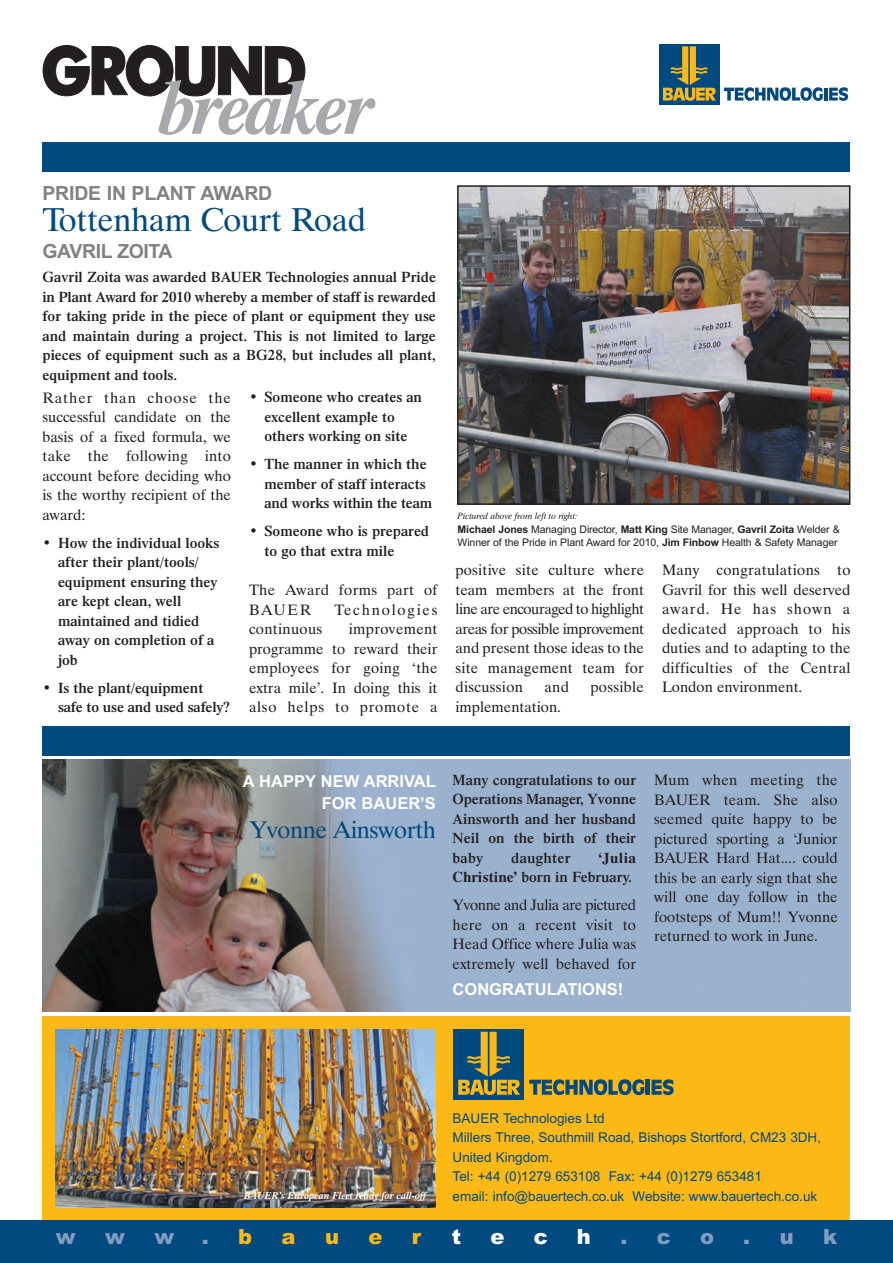
<style>
.page{position:relative;width:893px;height:1263px;background:#fff}
.page>*{position:absolute;margin:0;border:0;box-sizing:border-box;transform-origin:0 0}
.t1{font:33px "Dutch 801 BT";letter-spacing:-.01em;color:#004a7f}
.t2{font:24px "Dutch 801 BT";letter-spacing:-.02em;color:#004a7f}
.t3{font:900 21px "Arial";color:#819ec2}
.t4{font:900 21px "Arial";color:#fcb814}
.t5{font:900 21px "Arial";color:#fff}
.t6{font:700 19.5px "Arial";letter-spacing:-.015em;color:#808285}
.t7{font:700 16.5px/22.5px "Arial";color:#fff;text-align:right}
.t8{font:15px/19.5px "Dutch 801 BT";color:#231f20;text-align:justify}
.t9{font:600 15px/19.5px "Dutch 801 BT";color:#231f20}
.t10{font:15px/19.5px "Dutch 801 BT";letter-spacing:.02em;color:#231f20}
.t11{font:700 15px/19.5px "Dutch 801 BT";letter-spacing:.02em;color:#231f20;text-align:right}
.t12{font:15px "Dutch 801 BT";letter-spacing:.12em;color:#231f20}
.t13{font:600 15px "Dutch 801 BT";letter-spacing:.02em;color:#231f20}
.t14{font:13.5px/19.5px "Arial";color:#004a7f}
.t15{font:10.5px/13.5px "Arial";letter-spacing:-.01em;color:#231f20}
.t16{font:italic 700 10.5px "Dutch 801 BT";color:#fff}
.t17{font:italic 9px "Dutch 801 BT";color:#231f20}
.s1{font-weight:700}
.s2{font-weight:600}
</style>
<div class="page">
<img style="left:43px;top:759px;width:807px;height:252px">
<div style="left:43px;top:1016px;width:807px;height:247px;background:#fcb814"></div>
<div style="left:659px;top:44px;width:60px;height:61px;background:#004a7f"></div>
<svg style="left:663px;top:46px;width:53px;height:55px"></svg>
<svg style="left:724px;top:87px;width:99px;height:14px"></svg>
<hr style="left:824px;top:88px;width:4px;height:13px;background:#004a7f">
<svg style="left:829px;top:87px;width:19px;height:14px"></svg>
<div style="left:0;top:1220px;width:893px;height:43px;background:#004a7f"></div>
<svg style="left:43px;top:45px;width:332px;height:90px"></svg>
<div style="left:43px;top:142px;width:807px;height:30px;background:#004a7f"></div>
<div style="left:43px;top:726px;width:807px;height:30px;background:#004a7f"></div>
<div style="left:453px;top:1029px;width:71px;height:71px;background:#004a7f"></div>
<svg style="left:458px;top:1032px;width:62px;height:63px"></svg>
<svg style="left:529px;top:1079px;width:115px;height:16px"></svg>
<hr style="left:646px;top:1080px;width:4px;height:15px;background:#004a7f">
<svg style="left:652px;top:1079px;width:22px;height:16px"></svg>
<img style="left:55px;top:1029px;width:381px;height:179px">
<img style="left:460px;top:188px;width:387px;height:314px">
<div style="left:457px;top:185px;width:393px;height:320px;border:2px solid #231f20"></div>
<h3 class="t6" style="left:43px;top:181px;width:231px">PRIDE IN PLANT AWARD</h3>
<h1 class="t1" style="left:43px;top:208px;width:325px">Tottenham Court Road</h1>
<h3 class="t6" style="left:43px;top:240px;width:132px">GAVRIL ZOITA</h3>
<p class="t9" style="left:43px;top:269px;width:395px;text-align:justify">Gavril Zoita was awarded BAUER Technologies annual Pride in Plant Award for 2010 whereby a member of staff is rewarded for taking pride in the piece of plant or equipment they use and maintain during a project. This is not limited to large pieces of equipment such as a BG28, but includes all plant, equipment and tools.</p>
<p class="t8" style="left:43px;top:389px;width:190px">Rather than choose the successful candidate on the basis of a fixed formula, we take the following into account before deciding who is the worthy recipient of the award:</p>
<p class="t9" style="left:58px;top:535px;width:163px;text-indent:-16px">• How the individual looks after their plant/tools/ equipment ensuring they are kept clean, well maintained and tidied away on completion of a job</p>
<p class="t9" style="left:58px;top:680px;width:174px;text-indent:-16px">• Is the plant/equipment safe to use and used safely?</p>
<p class="t9" style="left:265px;top:389px;width:159px;text-indent:-16px">• Someone who creates an excellent example to others working on site</p>
<p class="t9" style="left:265px;top:456px;width:169px;text-indent:-16px">• The manner in which the member of staff interacts and works within the team</p>
<p class="t9" style="left:265px;top:523px;width:166px;text-indent:-16px">• Someone who is prepared to go that extra mile</p>
<p class="t10" style="left:249px;top:582px;width:190px">The Award forms part of<br>BAUER</p>
<p class="t12" style="left:335px;top:604px;width:104px">Technologies</p>
<p class="t8" style="left:249px;top:621px;width:190px;text-indent:100px">improvement programme to reward their employees for going ‘the extra mile’. In doing this it also helps to promote a</p>
<p class="t10" style="left:249px;top:621px;width:75px">continuous</p>
<p class="t17" style="left:458px;top:512px;width:122px">Pictured above from left to right:</p>
<p class="t15" style="left:458px;top:522px;width:384px"><span class="s1">Michael Jones</span> Managing Director, <span class="s1">Matt King</span> Site Manager, <span class="s1">Gavril Zoita</span> Welder &amp;<br>Winner of the Pride in Plant Award for 2010, <span class="s1">Jim Finbow</span> Health &amp; Safety Manager</p>
<p class="t8" style="left:455px;top:562px;width:190px">positive site culture where team members at the front line are encouraged to highlight areas for possible improvement and present those ideas to the site management team for discussion</p>
<p class="t8" style="left:545px;top:679px;width:26px">and</p>
<p class="t10" style="left:590px;top:679px;width:55px">possible</p>
<p class="t8" style="left:455px;top:698px;width:107px">implementation.</p>
<p class="t8" style="left:662px;top:562px;width:190px">Many congratulations to Gavril for this well deserved award. He has shown a dedicated approach to his duties and to adapting to the difficulties of the Central London environment.</p>
<p class="t7" style="left:243px;top:770px;width:194px">A HAPPY NEW ARRIVAL<br>FOR BAUER’S</p>
<h2 class="t2" style="left:249px;top:821px;width:188px">Yvonne Ainsworth</h2>
<p class="t9" style="left:453px;top:771px;width:185px;text-align:justify">Many congratulations to our Operations Manager, Yvonne Ainsworth and her husband Neil on the birth of their baby</p>
<p class="t11" style="left:453px;top:849px;width:185px">‘Julia<br>Christine’ <span class="s2">born in February.</span></p>
<p class="t8" style="left:453px;top:897px;width:185px">Yvonne and Julia are pictured here on a recent visit to Head Office where Julia was extremely well behaved for</p>
<p class="t13" style="left:511px;top:852px;width:61px">daughter</p>
<p class="t7" style="left:453px;top:978px;width:172px">CONGRATULATIONS!</p>
<p class="t8" style="left:654px;top:772px;width:185px">Mum when meeting the BAUER team. She also seemed quite happy to be pictured sporting a ‘Junior BAUER Hard Hat.... could this be an early sign that she will one day follow in the footsteps of Mum!! Yvonne returned to work in June.</p>
<p class="t14" style="left:453px;top:1108px;width:370px">BAUER Technologies Ltd<br>Millers Three, Southmill Road, Bishops Stortford, CM23 3DH, United Kingdom.<br>Tel: +44 (0)1279 653108 Fax: +44 (0)1279 653481</p>
<p class="t16" style="left:244px;top:1192px;width:184px">BAUER’s European Fleet ready for call-off</p>
<p class="t14" style="left:453px;top:1186px;width:366px">email: info@bauertech.co.uk Website: www.bauertech.co.uk</p>
<h3 class="t3" style="left:56px;top:1224px;width:21px">w</h3>
<h3 class="t3" style="left:105px;top:1224px;width:21px">w</h3>
<h3 class="t3" style="left:154px;top:1224px;width:21px">w</h3>
<h3 class="t3" style="left:202px;top:1224px;width:8px">.</h3>
<h3 class="t4" style="left:238px;top:1224px;width:16px">b</h3>
<h3 class="t4" style="left:282px;top:1224px;width:16px">a</h3>
<h3 class="t4" style="left:325px;top:1224px;width:16px">u</h3>
<h3 class="t4" style="left:368px;top:1224px;width:16px">e</h3>
<h3 class="t4" style="left:412px;top:1224px;width:11px">r</h3>
<h3 class="t5" style="left:452px;top:1224px;width:11px">t</h3>
<h3 class="t5" style="left:490px;top:1224px;width:16px">e</h3>
<h3 class="t5" style="left:534px;top:1224px;width:16px">c</h3>
<h3 class="t5" style="left:577px;top:1224px;width:16px">h</h3>
<h3 class="t3" style="left:620px;top:1224px;width:8px">.</h3>
<h3 class="t3" style="left:657px;top:1224px;width:16px">c</h3>
<h3 class="t3" style="left:700px;top:1224px;width:16px">o</h3>
<h3 class="t3" style="left:743px;top:1224px;width:8px">.</h3>
<h3 class="t3" style="left:780px;top:1224px;width:16px">u</h3>
<h3 class="t3" style="left:823px;top:1224px;width:16px">k</h3>
</div>
